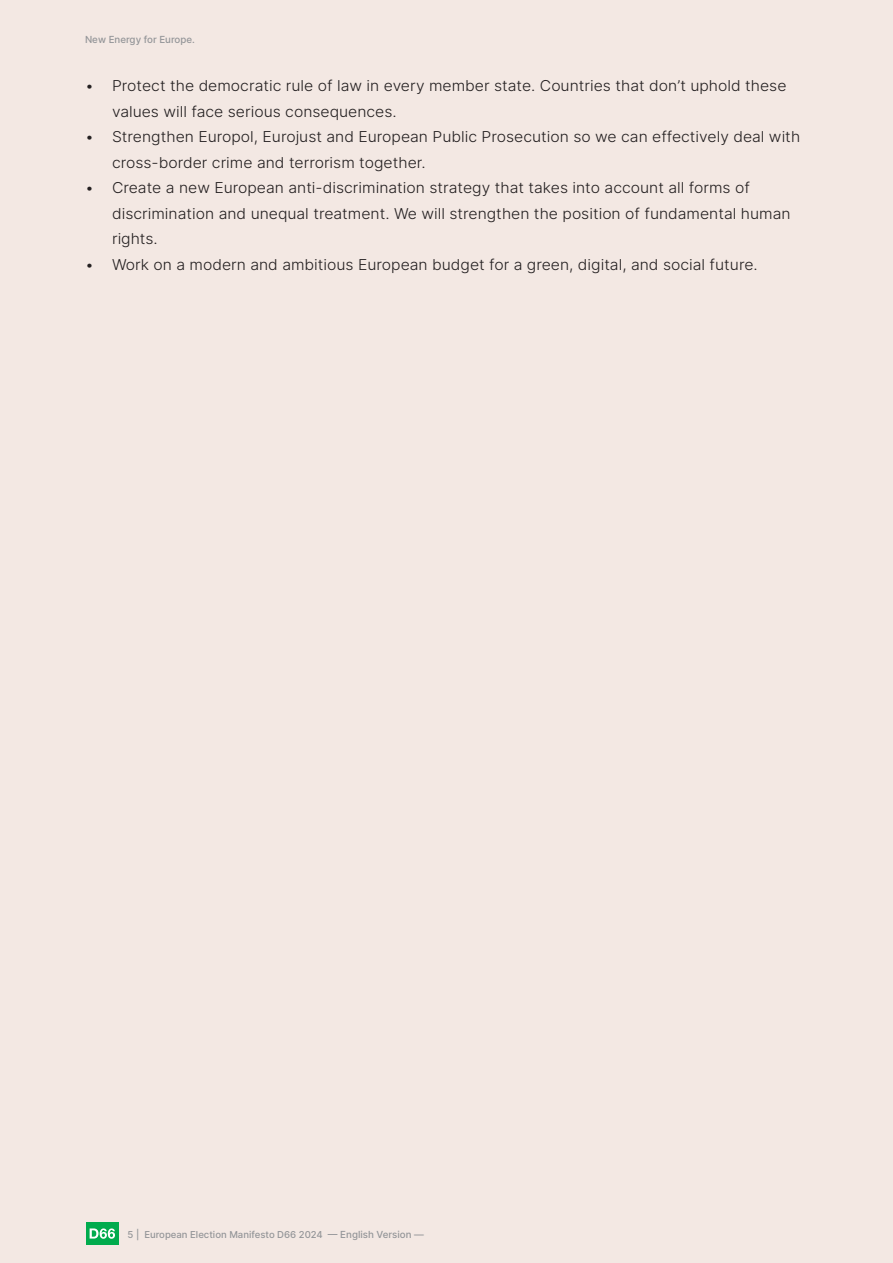
<style>
.page{position:relative;width:893px;height:1263px;background:#f3e8e3}
.page>*{position:absolute;margin:0;border:0;box-sizing:border-box;transform-origin:0 0}
.t1{font:300 15px/25.5px "Inter";color:#231f20;scale:1.05 1}
.t2{font:500 9.75px "Inter";color:#939598}
.t3{font:500 9.6px "Inter";color:#939598}
.s1{font-size:9.75px}
</style>
<div class="page">
<div style="left:86px;top:1222px;width:33px;height:23px;background:#00ab4d"></div>
<svg style="left:90px;top:1228px;width:25px;height:11px"></svg>
<p class="t2" style="left:85px;top:33px;width:111px">New Energy for Europe.</p>
<p class="t1" style="left:112px;top:73px;width:644px;text-indent:-27px">• Protect the democratic rule of law in every member state. Countries that don’t uphold these values will face serious consequences.</p>
<p class="t1" style="left:112px;top:124px;width:657px;text-indent:-27px">• Strengthen Europol, Eurojust and European Public Prosecution so we can effectively deal with cross-border crime and terrorism together.</p>
<p class="t1" style="left:112px;top:175px;width:648px;text-indent:-27px">• Create a new European anti-discrimination strategy that takes into account all forms of discrimination and unequal treatment. We will strengthen the position of fundamental human rights.</p>
<p class="t1" style="left:85px;top:251px;width:642px">• Work on a modern and ambitious European budget for a green, digital, and social future.</p>
<p class="t3" style="left:128px;top:1227px;width:298px">5 | European Election Manifesto D66 2024 <span class="s1">— English Version —</span></p>
</div>
